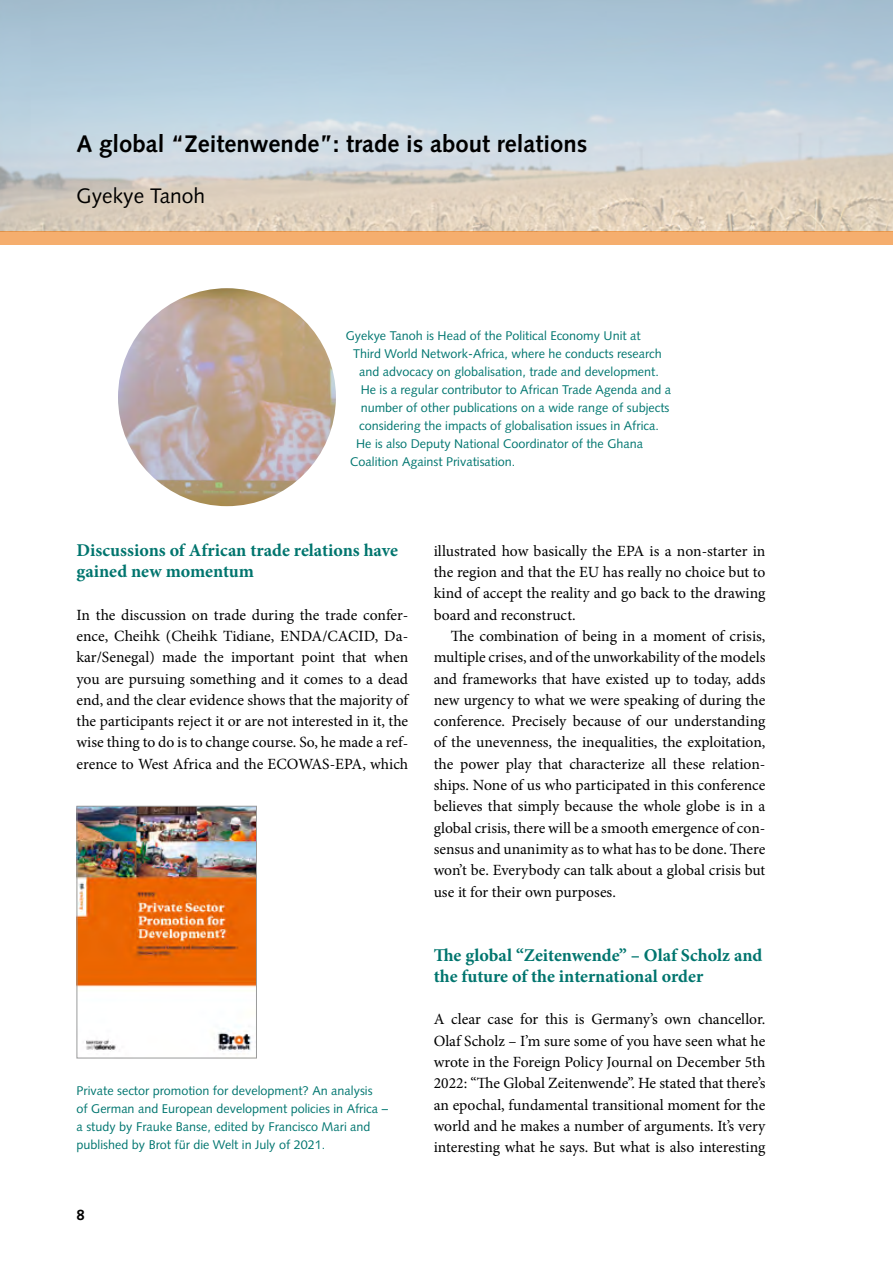
<style>
.page{position:relative;width:893px;height:1263px;background:#fff}
.page>*{position:absolute;margin:0;border:0;box-sizing:border-box;transform-origin:0 0}
.t1{font:700 24px "Syntax";color:#000}
.t2{font:21px "Syntax";color:#000}
.t3{font:700 18px/21.3px "Minion Pro";color:#00756e}
.t4{font:15.6px/21.3px "Minion Pro";color:#000;text-align:justify}
.t5{font:700 15px "Syntax";color:#000}
.t6{font:12.6px/18px "Syntax";color:#007670}
</style>
<div class="page">
<img style="left:0;top:0;width:893px;height:232px">
<div style="left:0;top:232px;width:893px;height:13px;background:#f5ae6e"></div>
<img style="left:118px;top:288px;width:218px;height:218px;border-radius:109px">
<img style="left:79px;top:808px;width:176px;height:247px">
<div style="left:77px;top:806px;width:180px;height:252px;border:1px solid #9a9b9b"></div>
<h1 class="t1" style="left:77px;top:130px;width:512px">A global “Zeitenwende”: trade is about relations</h1>
<h2 class="t2" style="left:77px;top:183px;width:130px">Gyekye Tanoh</h2>
<p class="t6" style="left:346px;top:326px;width:296px">Gyekye Tanoh is Head of the Political Economy Unit at</p>
<p class="t6" style="left:353px;top:344px;width:310px">Third World Network-Africa, where he conducts research</p>
<p class="t6" style="left:359px;top:362px;width:301px">and advocacy on globalisation, trade and development.</p>
<p class="t6" style="left:361px;top:380px;width:312px">He is a regular contributor to African Trade Agenda and a</p>
<p class="t6" style="left:361px;top:398px;width:310px">number of other publications on a wide range of subjects</p>
<p class="t6" style="left:359px;top:416px;width:301px">considering the impacts of globalisation issues in Africa.</p>
<p class="t6" style="left:356px;top:434px;width:288px">He is also Deputy National Coordinator of the Ghana</p>
<p class="t6" style="left:350px;top:452px;width:167px">Coalition Against Privatisation.</p>
<p class="t3" style="left:77px;top:539px;width:323px">Discussions of African trade relations have gained new momentum</p>
<p class="t4" style="left:77px;top:604px;width:333px">In the discussion on trade during the trade confer&shy;ence, Cheihk (Cheihk Tidiane, ENDA/CACID, Da&shy;kar/Senegal) made the important point that when you are pursuing something and it comes to a dead end, and the clear evidence shows that the majority of the participants reject it or are not interested in it, the wise thing to do is to change course. So, he made a ref&shy;erence to West Africa and the ECOWAS-EPA, which</p>
<p class="t6" style="left:77px;top:1081px;width:313px">Private sector promotion for development? An analysis<br>of German and European development policies in Africa – a study by Frauke Banse, edited by Francisco Mari and published by Brot für die Welt in July of 2021.</p>
<p class="t5" style="left:77px;top:1206px;width:10px">8</p>
<p class="t4" style="left:434px;top:540px;width:333px">illustrated how basically the EPA is a non-starter in the region and that the EU has really no choice but to kind of accept the reality and go back to the drawing board and reconstruct.</p>
<p class="t4" style="left:434px;top:625px;width:333px;text-indent:17px">The combination of being in a moment of crisis, multiple crises, and of the unworkability of the models and frameworks that have existed up to today, adds new urgency to what we were speaking of during the conference. Precisely because of our understanding of the unevenness, the inequalities, the exploitation, the power play that characterize all these relation&shy;ships. None of us who participated in this conference believes that simply because the whole globe is in a global crisis, there will be a smooth emergence of con&shy;sensus and unanimity as to what has to be done. There won’t be. Everybody can talk about a global crisis but use it for their own purposes.</p>
<p class="t3" style="left:434px;top:944px;width:330px">The global “Zeitenwende” – Olaf Scholz and the future of the international order</p>
<p class="t4" style="left:434px;top:1009px;width:333px">A clear case for this is Germany’s own chancellor.<br>Olaf Scholz – I’m sure some of you have seen what he wrote in the Foreign Policy Journal on December 5th 2022: “The Global Zeitenwende”. He stated that there’s an epochal, fundamental transitional moment for the world and he makes a number of arguments. It’s very interesting what he says. But what is also interesting</p>
</div>
